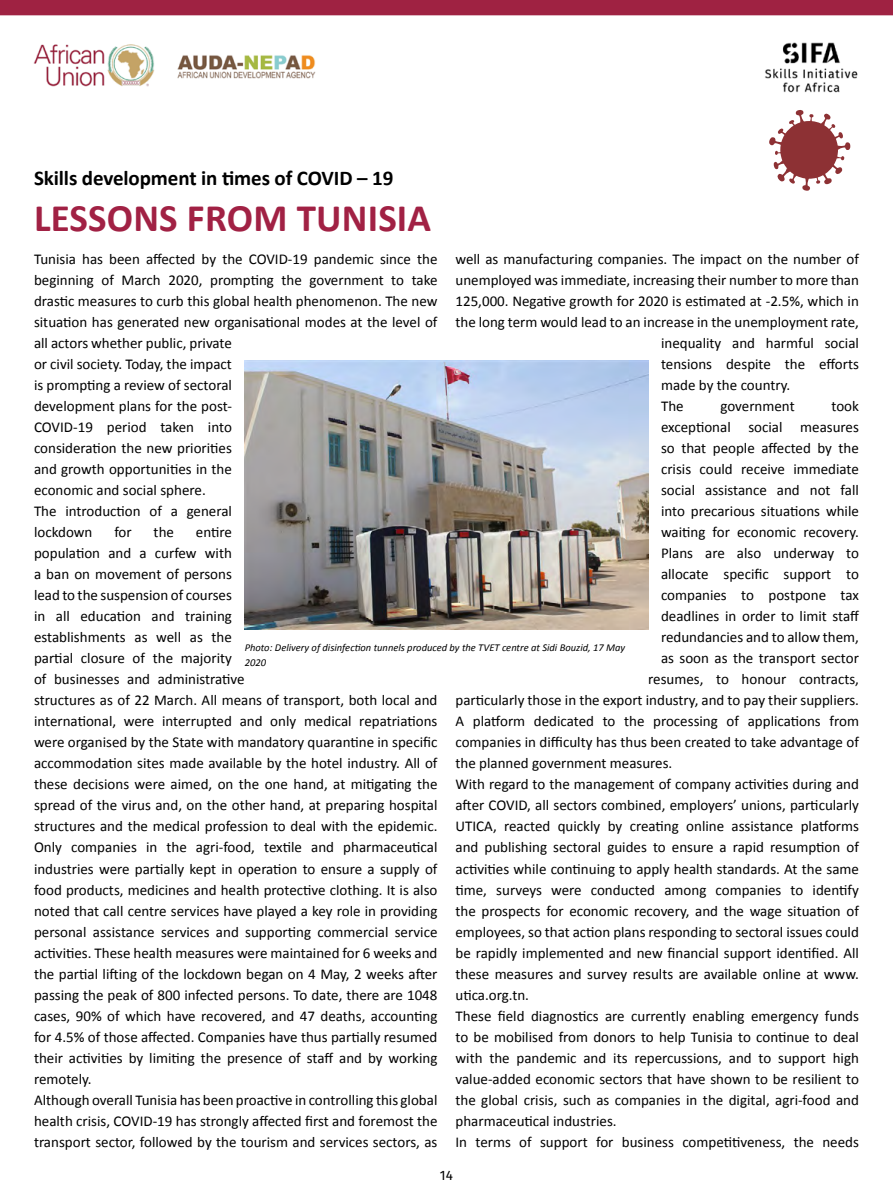
<style>
.page{position:relative;width:893px;height:1204px;background:#fff}
.page>*{position:absolute;margin:0;border:0;box-sizing:border-box;transform-origin:0 0}
.t1{font:700 39px "Calibri";letter-spacing:.005em;color:#a12144}
.t2{font:700 21px "Calibri";letter-spacing:-.005em;color:#000}
.t3{font:15px/21px "Calibri";color:#000}
.t4{font:13.5px "Fira Sans";color:#000}
.t5{font:italic 10.5px/15px "Calibri";color:#000}
</style>
<div class="page">
<img style="left:727px;top:15px;width:155px;height:133px">
<img style="left:33px;top:15px;width:371px;height:72px">
<div style="left:0;top:0;width:893px;height:15px;background:#9f2242"></div>
<svg style="left:768px;top:109px;width:82px;height:82px"></svg>
<img style="left:245px;top:360px;width:403px;height:270px">
<h2 class="t2" style="left:34px;top:163px;width:361px">Skills development in times of COVID – 19</h2>
<h1 class="t1" style="left:34px;top:190px;width:399px">LESSONS FROM TUNISIA</h1>
<p class="t3" style="left:34px;top:248px;width:405px">Tunisia has been affected by the COVID-19 pandemic since the beginning of March 2020, prompting the government to take drastic measures to curb this global health phenomenon. The new situation has generated new organisational modes at the level of all actors whether public, private<br>or civil society. Today, the impact<br>is prompting a review of sectoral<br>development plans for the post-<br>COVID-19 period taken into<br>consideration the new priorities<br>and growth opportunities in the<br>economic and social sphere.<br>The introduction of a general<br>lockdown</p>
<p class="t3" style="left:455px;top:248px;width:405px">well as manufacturing companies. The impact on the number of</p>
<p class="t3" style="left:455px;top:269px;width:405px">unemployed was immediate, increasing their number to more than</p>
<p class="t3" style="left:455px;top:290px;width:405px">125,000. Negative growth for 2020 is estimated at -2.5%, which in</p>
<p class="t3" style="left:455px;top:311px;width:405px">the long term would lead to an increase in the unemployment rate,</p>
<p class="t3" style="left:661px;top:332px;width:199px">inequality and harmful social</p>
<p class="t3" style="left:661px;top:353px;width:199px">tensions despite the efforts</p>
<p class="t3" style="left:661px;top:374px;width:131px">made by the country.</p>
<p class="t3" style="left:661px;top:395px;width:24px">The</p>
<p class="t3" style="left:720px;top:395px;width:76px">government</p>
<p class="t3" style="left:831px;top:395px;width:29px">took</p>
<p class="t3" style="left:661px;top:416px;width:199px">exceptional social measures</p>
<p class="t3" style="left:661px;top:437px;width:199px">so that people affected by the</p>
<p class="t3" style="left:661px;top:458px;width:199px">crisis could receive immediate</p>
<p class="t3" style="left:661px;top:479px;width:199px">social assistance and not fall</p>
<p class="t3" style="left:661px;top:500px;width:199px">into precarious situations while</p>
<p class="t3" style="left:661px;top:521px;width:199px">waiting for economic recovery.</p>
<p class="t3" style="left:661px;top:542px;width:199px">Plans are also underway to</p>
<p class="t3" style="left:661px;top:563px;width:199px">allocate specific support to</p>
<p class="t3" style="left:661px;top:584px;width:199px">companies to postpone tax</p>
<p class="t3" style="left:661px;top:605px;width:200px">deadlines in order to limit staff</p>
<p class="t3" style="left:661px;top:626px;width:199px">redundancies and to allow them,</p>
<p class="t3" style="left:661px;top:647px;width:199px">as soon as the transport sector</p>
<p class="t3" style="left:648px;top:668px;width:212px">resumes, to honour contracts,</p>
<p class="t3" style="left:455px;top:689px;width:405px">particularly those in the export industry, and to pay their suppliers.</p>
<p class="t3" style="left:455px;top:710px;width:405px">A platform dedicated to the processing of applications from</p>
<p class="t3" style="left:455px;top:731px;width:405px">companies in difficulty has thus been created to take advantage of</p>
<p class="t3" style="left:455px;top:752px;width:218px">the planned government measures.</p>
<p class="t3" style="left:455px;top:773px;width:405px">With regard to the management of company activities during and</p>
<p class="t3" style="left:455px;top:794px;width:405px">after COVID, all sectors combined, employers’ unions, particularly</p>
<p class="t3" style="left:455px;top:815px;width:405px">UTICA, reacted quickly by creating online assistance platforms</p>
<p class="t3" style="left:455px;top:836px;width:405px">and publishing sectoral guides to ensure a rapid resumption of</p>
<p class="t3" style="left:455px;top:857px;width:405px">activities while continuing to apply health standards. At the same</p>
<p class="t3" style="left:455px;top:878px;width:405px">time, surveys were conducted among companies to identify</p>
<p class="t3" style="left:455px;top:899px;width:405px">the prospects for economic recovery, and the wage situation of</p>
<p class="t3" style="left:455px;top:920px;width:405px">employees, so that action plans responding to sectoral issues could</p>
<p class="t3" style="left:455px;top:941px;width:405px">be rapidly implemented and new financial support identified. All</p>
<p class="t3" style="left:455px;top:962px;width:405px">these measures and survey results are available online at www.</p>
<p class="t3" style="left:455px;top:983px;width:75px">utica.org.tn.</p>
<p class="t3" style="left:455px;top:1004px;width:405px">These field diagnostics are currently enabling emergency funds</p>
<p class="t3" style="left:455px;top:1025px;width:405px">to be mobilised from donors to help Tunisia to continue to deal</p>
<p class="t3" style="left:455px;top:1046px;width:405px">with the pandemic and its repercussions, and to support high</p>
<p class="t3" style="left:455px;top:1067px;width:405px">value-added economic sectors that have shown to be resilient to</p>
<p class="t3" style="left:455px;top:1088px;width:405px">the global crisis, such as companies in the digital, agri-food and</p>
<p class="t3" style="left:455px;top:1109px;width:163px">pharmaceutical industries.</p>
<p class="t3" style="left:455px;top:1130px;width:405px">In terms of support for business competitiveness, the needs</p>
<p class="t3" style="left:114px;top:521px;width:19px">for</p>
<p class="t3" style="left:154px;top:521px;width:22px">the</p>
<p class="t3" style="left:34px;top:521px;width:405px;text-indent:162px">entire<br>population and a curfew with<br>a ban on movement of persons<br>lead to the suspension of courses<br>in all education and training<br>establishments as well as the<br>partial closure of the majority<br>of businesses and administrative<br>structures as of 22 March. All means of transport, both local and international, were interrupted and only medical repatriations were organised by the State with mandatory quarantine in specific accommodation sites made available by the hotel industry. All of these decisions were aimed, on the one hand, at mitigating the spread of the virus and, on the other hand, at preparing hospital structures and the medical profession to deal with the epidemic.<br>Only companies in the agri-food, textile and pharmaceutical industries were partially kept in operation to ensure a supply of food products, medicines and health protective clothing. It is also noted that call centre services have played a key role in providing personal assistance services and supporting commercial service activities. These health measures were maintained for 6 weeks and the partial lifting of the lockdown began on 4 May, 2 weeks after passing the peak of 800 infected persons. To date, there are 1048 cases, 90% of which have recovered, and 47 deaths, accounting for 4.5% of those affected. Companies have thus partially resumed their activities by limiting the presence of staff and by working remotely.<br>Although overall Tunisia has been proactive in controlling this global health crisis, COVID-19 has strongly affected first and foremost the transport sector, followed by the tourism and services sectors, as</p>
<p class="t5" style="left:245px;top:639px;width:382px">Photo: Delivery of disinfection tunnels produced by the TVET centre at Sidi Bouzid, 17 May<br>2020</p>
<p class="t4" style="left:440px;top:1165px;width:15px">14</p>
</div>
